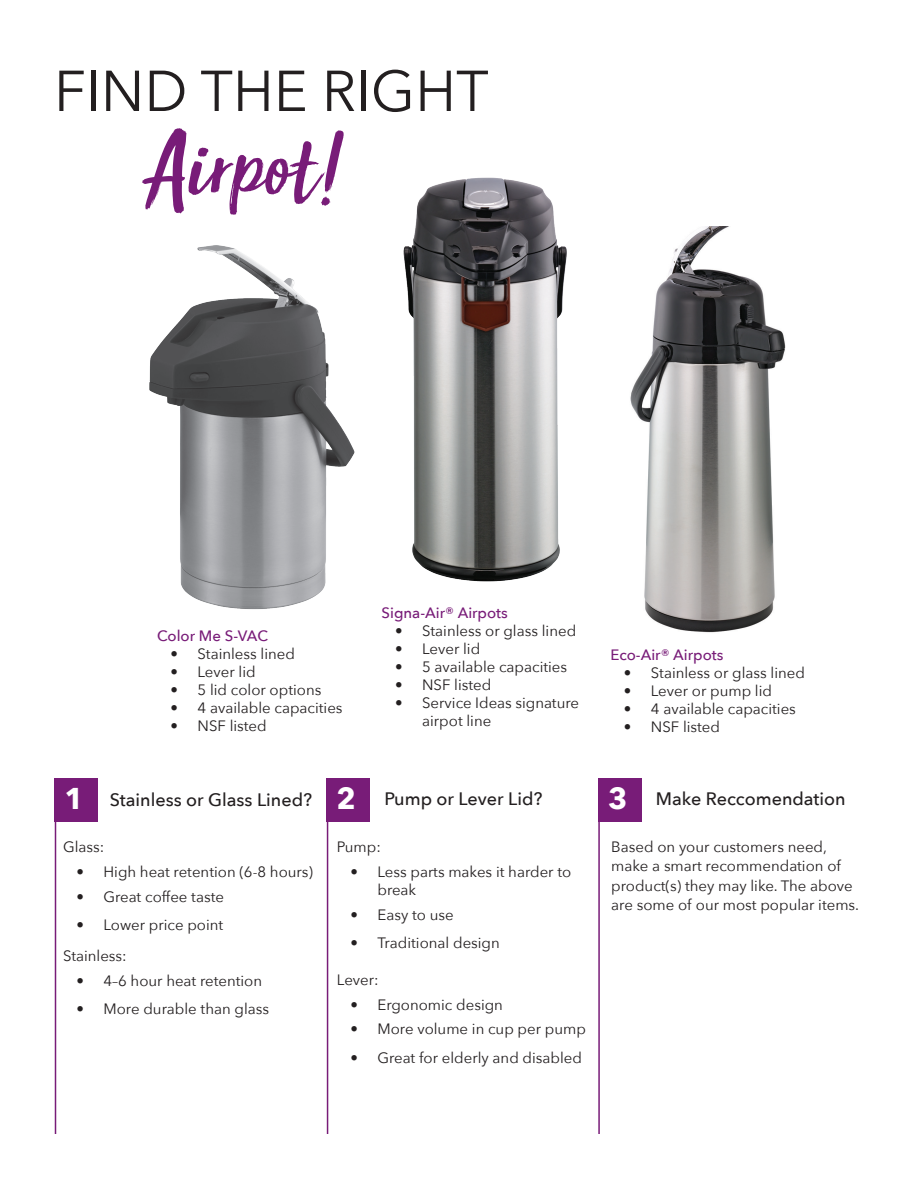
<style>
.page{position:relative;width:918px;height:1188px;background:#fff}
.page>*{position:absolute;margin:0;border:0;box-sizing:border-box;transform-origin:0 0}
.t1{font:96px "Sun Valley";color:#781c78}
.t2{font:57px "Avenir Next";color:#231f20}
.t3{font:700 30px "Avenir Next";color:#fff}
.t4{font:500 18px "Avenir Next";color:#231f20}
.t5{font:15px/19.5px "Avenir Next";color:#231f20}
.t6{font:500 15px "Avenir Next";color:#781c78}
</style>
<div class="page">
<div style="left:55px;top:778px;width:43px;height:43px;background:#781c78"></div>
<div style="left:327px;top:778px;width:43px;height:44px;background:#781c78"></div>
<img style="left:149px;top:245px;width:206px;height:365px">
<img style="left:630px;top:227px;width:156px;height:406px">
<img style="left:403px;top:177px;width:164px;height:405px">
<div style="left:598px;top:778px;width:44px;height:44px;background:#781c78"></div>
<hr style="left:327px;top:821px;width:1px;height:313px;background:#781c78">
<hr style="left:55px;top:812px;width:1px;height:322px;background:#781c78">
<hr style="left:598px;top:820px;width:2px;height:314px;background:#781c78">
<p class="t2" style="left:54px;top:43px;width:436px">FIND THE RIGHT</p>
<p class="t1" style="left:148px;top:85px;width:197px">Airpot!</p>
<p class="t6" style="left:157px;top:623px;width:112px">Color Me S-VAC</p>
<p class="t5" style="left:171px;top:644px;width:126px">• Stainless lined</p>
<p class="t5" style="left:171px;top:662px;width:87px">• Lever lid</p>
<p class="t5" style="left:171px;top:680px;width:152px">• 5 lid color options</p>
<p class="t5" style="left:171px;top:698px;width:174px">• 4 available capacities</p>
<p class="t5" style="left:171px;top:716px;width:98px">• NSF listed</p>
<p class="t6" style="left:382px;top:600px;width:128px">Signa-Air® Airpots</p>
<p class="t5" style="left:395px;top:620px;width:183px">• Stainless or glass lined</p>
<p class="t5" style="left:395px;top:638px;width:87px">• Lever lid</p>
<p class="t5" style="left:395px;top:656px;width:174px">• 5 available capacities</p>
<p class="t5" style="left:395px;top:674px;width:98px">• NSF listed</p>
<p class="t5" style="left:422px;top:693px;width:158px;line-height:18px;text-indent:-27px">• Service Ideas signature airpot line</p>
<p class="t3" style="left:64px;top:773px;width:21px">1</p>
<p class="t4" style="left:110px;top:785px;width:204px">Stainless or Glass Lined?</p>
<p class="t5" style="left:63px;top:836px;width:43px">Glass:</p>
<p class="t5" style="left:76px;top:861px;width:238px">• High heat retention (6-8 hours)</p>
<p class="t5" style="left:76px;top:886px;width:149px">• Great coffee taste</p>
<p class="t5" style="left:76px;top:914px;width:148px">• Lower price point</p>
<p class="t5" style="left:63px;top:945px;width:65px">Stainless:</p>
<p class="t5" style="left:76px;top:970px;width:187px">• 4–6 hour heat retention</p>
<p class="t5" style="left:76px;top:999px;width:194px">• More durable than glass</p>
<p class="t3" style="left:337px;top:773px;width:21px">2</p>
<p class="t4" style="left:384px;top:784px;width:160px">Pump or Lever Lid?</p>
<p class="t5" style="left:337px;top:836px;width:45px">Pump:</p>
<p class="t5" style="left:377px;top:862px;width:195px;line-height:18px;text-indent:-27px">• Less parts makes it harder to break</p>
<p class="t5" style="left:350px;top:904px;width:105px">• Easy to use</p>
<p class="t5" style="left:350px;top:932px;width:151px">• Traditional design</p>
<p class="t5" style="left:337px;top:969px;width:43px">Lever:</p>
<p class="t5" style="left:350px;top:994px;width:154px">• Ergonomic design</p>
<p class="t5" style="left:350px;top:1019px;width:237px">• More volume in cup per pump</p>
<p class="t5" style="left:350px;top:1047px;width:233px">• Great for elderly and disabled</p>
<p class="t6" style="left:610px;top:642px;width:115px">Eco-Air® Airpots</p>
<p class="t5" style="left:624px;top:662px;width:183px">• Stainless or glass lined</p>
<p class="t5" style="left:624px;top:680px;width:150px">• Lever or pump lid</p>
<p class="t5" style="left:624px;top:698px;width:174px">• 4 available capacities</p>
<p class="t5" style="left:624px;top:716px;width:98px">• NSF listed</p>
<p class="t3" style="left:608px;top:773px;width:21px">3</p>
<p class="t4" style="left:656px;top:784px;width:191px">Make Reccomendation</p>
<p class="t5" style="left:611px;top:836px;width:249px">Based on your customers need, make a smart recommendation of product(s) they may like. The above are some of our most popular items.</p>
</div>
